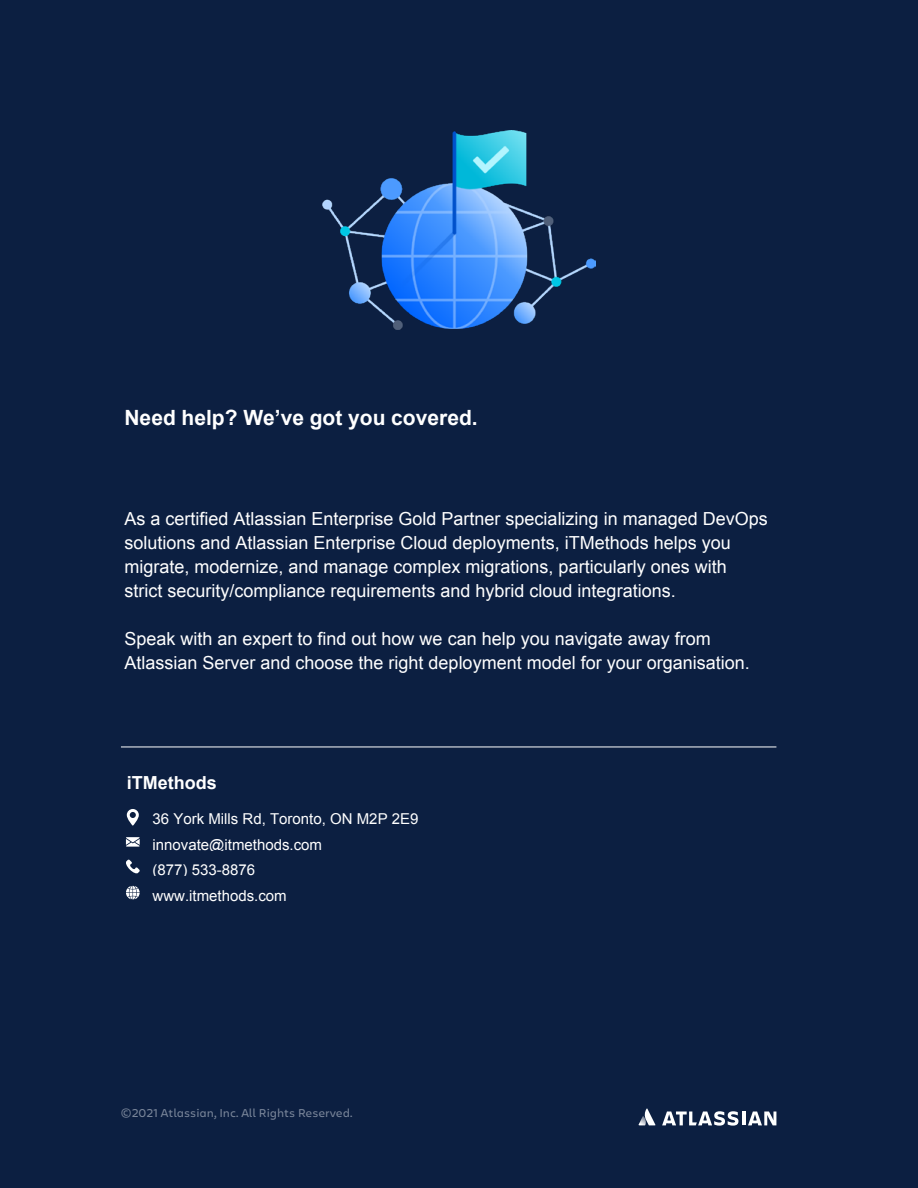
<style>
.page{position:relative;width:918px;height:1188px;background:#0c1f41}
.page>*{position:absolute;margin:0;border:0;box-sizing:border-box;transform-origin:0 0}
.t1{font:700 21px "Arial";color:#fff}
.t2{font:18px/24px "Arial";color:#fff}
.t3{font:700 18px "Arial";color:#fff}
.t4{font:15px/25.3px "Arial";color:#fff}
.t5{font:12px "Charlie Text";color:#7a869a}
</style>
<div class="page">
<svg style="left:639px;top:1108px;width:16px;height:17px"></svg>
<svg style="left:662px;top:1111px;width:114px;height:15px"></svg>
<hr style="left:121px;top:747px;width:655px;height:1px;background:#fff">
<svg style="left:127px;top:809px;width:12px;height:17px"></svg>
<svg style="left:126px;top:860px;width:14px;height:14px"></svg>
<svg style="left:126px;top:837px;width:14px;height:10px"></svg>
<svg style="left:126px;top:886px;width:14px;height:13px"></svg>
<img style="left:322px;top:130px;width:274px;height:200px">
<p class="t1" style="left:124px;top:404px;width:355px">Need help? We’ve got you covered.</p>
<p class="t2" style="left:124px;top:507px;width:645px">As a certified Atlassian Enterprise Gold Partner specializing in managed DevOps solutions and Atlassian Enterprise Cloud deployments, iTMethods helps you migrate, modernize, and manage complex migrations, particularly ones with strict security/compliance requirements and hybrid cloud integrations.</p>
<p class="t2" style="left:124px;top:627px;width:627px">Speak with an expert to find out how we can help you navigate away from<br>Atlassian Server and choose the right deployment model for your organisation.</p>
<p class="t3" style="left:127px;top:771px;width:91px">iTMethods</p>
<p class="t4" style="left:153px;top:807px;width:267px">36 York Mills Rd, Toronto, ON M2P 2E9 innovate@itmethods.com<br>(877) 533-8876<br>www.itmethods.com</p>
<p class="t5" style="left:121px;top:1104px;width:233px">©2021 Atlassian, Inc. All Rights Reserved.</p>
</div>
